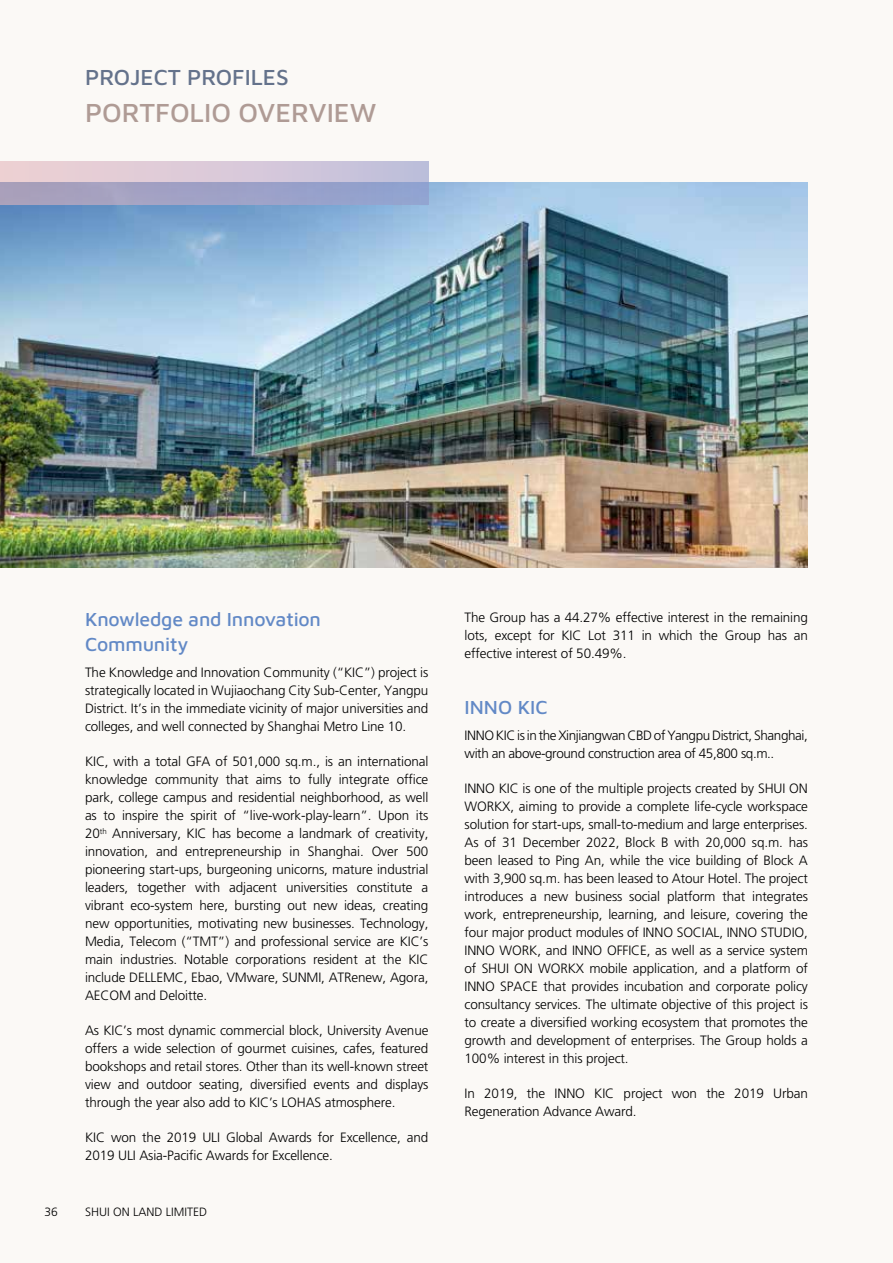
<style>
.page{position:relative;width:893px;height:1263px;background:#fbf9f6}
.page>*{position:absolute;margin:0;border:0;box-sizing:border-box;transform-origin:0 0}
.t1{font:500 27px "Maven Pro";color:#af9b95}
.t2{font:500 22.5px "Maven Pro";color:#64728b}
.t3{font:500 19.5px/24px "Maven Pro";letter-spacing:-.01em;color:#6289c6}
.t4{font:300 13.5px/18px "Frutiger";letter-spacing:-.01em;color:#000;text-align:justify}
.t5{font:300 13.5px/18px "Frutiger";letter-spacing:-.03em;color:#000}
.t6{font:300 12px "Frutiger";color:#000}
</style>
<div class="page">
<img style="left:0;top:183px;width:808px;height:385px">
<svg style="left:0;top:162px;width:428px;height:42px;background:#b9b4ce"></svg>
<h2 class="t2" style="left:85px;top:62px;width:205px">PROJECT PROFILES</h2>
<h1 class="t1" style="left:85px;top:95px;width:293px">PORTFOLIO OVERVIEW</h1>
<h3 class="t3" style="left:85px;top:606px;width:238px">Knowledge and Innovation<br>Community</h3>
<p class="t4" style="left:85px;top:663px;width:345px">The Knowledge and Innovation Community (“KIC”) project is strategically located in Wujiaochang City Sub-Center, Yangpu District. It’s in the immediate vicinity of major universities and colleges, and well connected by Shanghai Metro Line 10.</p>
<p class="t4" style="left:85px;top:752px;width:345px">KIC, with a total GFA of 501,000 sq.m., is an international knowledge community that aims to fully integrate office park, college campus and residential neighborhood, as well as to inspire the spirit of “live-work-play-learn”. Upon its 20<sup>th</sup> Anniversary, KIC has become a landmark of creativity, innovation, and entrepreneurship in Shanghai. Over 500 pioneering start-ups, burgeoning unicorns, mature industrial leaders, together with adjacent universities constitute a vibrant eco-system here, bursting out new ideas, creating new opportunities, motivating new businesses. Technology, Media, Telecom (“TMT”) and professional service are KIC’s main industries. Notable corporations resident at the KIC include DELLEMC, Ebao, VMware, SUNMI, ATRenew, Agora, AECOM and Deloitte.</p>
<p class="t4" style="left:85px;top:1021px;width:345px">As KIC’s most dynamic commercial block, University Avenue offers a wide selection of gourmet cuisines, cafes, featured bookshops and retail stores. Other than its well-known street view and outdoor seating, diversified events and displays through the year also add to KIC’s LOHAS atmosphere.</p>
<p class="t4" style="left:85px;top:1128px;width:345px">KIC won the 2019 ULI Global Awards for Excellence, and<br>2019 ULI Asia-Pacific Awards for Excellence.</p>
<p class="t6" style="left:45px;top:1205px;width:15px">36</p>
<p class="t6" style="left:85px;top:1205px;width:124px">SHUI ON LAND LIMITED</p>
<p class="t4" style="left:465px;top:608px;width:345px">The Group has a 44.27% effective interest in the remaining lots, except for KIC Lot 311 in which the Group has an effective interest of 50.49%.</p>
<h3 class="t3" style="left:465px;top:694px;width:85px">INNO KIC</h3>
<p class="t5" style="left:465px;top:727px;width:345px">INNO KIC is in the Xinjiangwan CBD of Yangpu District, Shanghai, with an above-ground construction area of 45,800 sq.m..</p>
<p class="t4" style="left:465px;top:780px;width:345px">INNO KIC is one of the multiple projects created by SHUI ON WORKX, aiming to provide a complete life-cycle workspace solution for start-ups, small-to-medium and large enterprises.<br>As of 31 December 2022, Block B with 20,000 sq.m. has been leased to Ping An, while the vice building of Block A with 3,900 sq.m. has been leased to Atour Hotel. The project introduces a new business social platform that integrates work, entrepreneurship, learning, and leisure, covering the four major product modules of INNO SOCIAL, INNO STUDIO, INNO WORK, and INNO OFFICE, as well as a service system of SHUI ON WORKX mobile application, and a platform of INNO SPACE that provides incubation and corporate policy consultancy services. The ultimate objective of this project is to create a diversified working ecosystem that promotes the growth and development of enterprises. The Group holds a 100% interest in this project.</p>
<p class="t4" style="left:465px;top:1084px;width:345px">In 2019, the INNO KIC project won the 2019 Urban<br>Regeneration Advance Award.</p>
</div>
